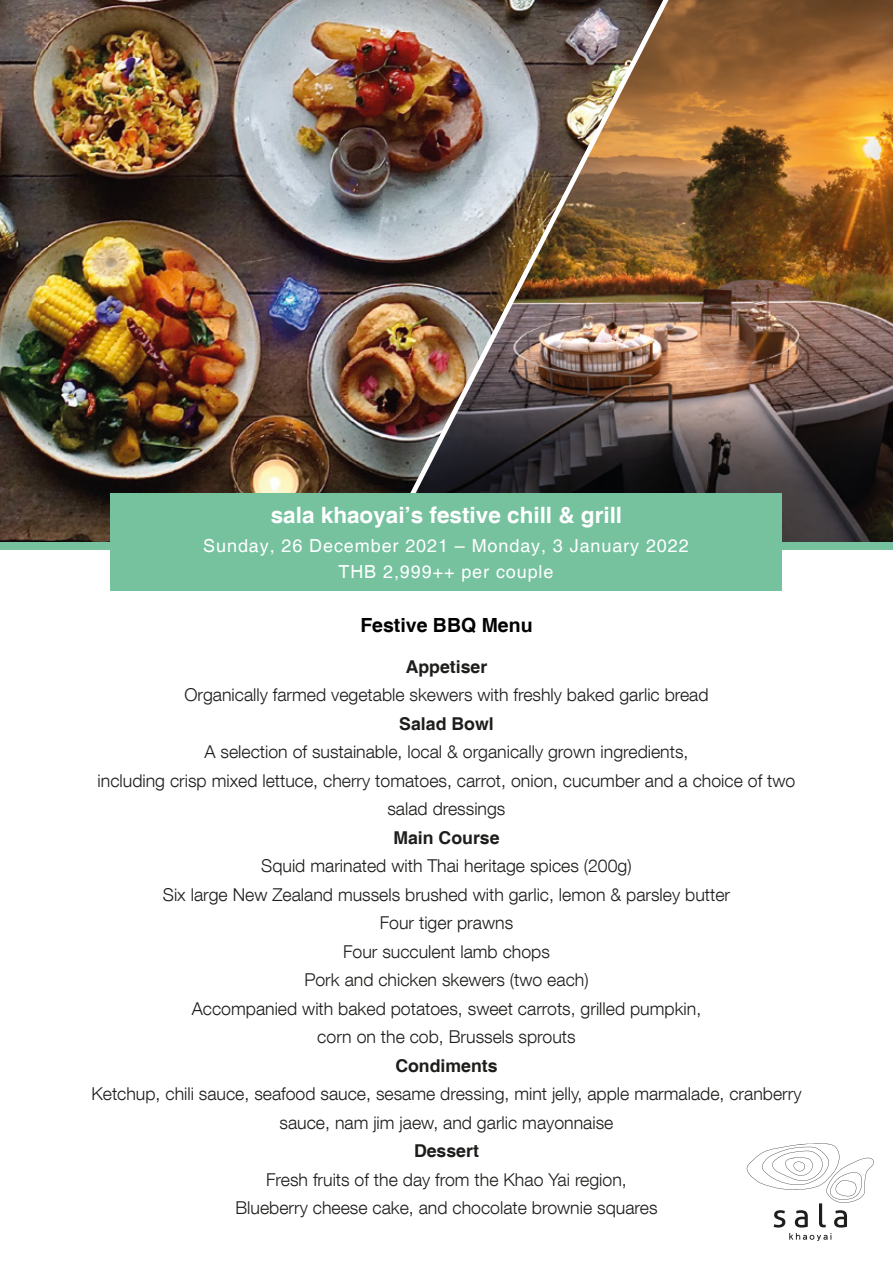
<style>
.page{position:relative;width:893px;height:1263px;background:#fff}
.page>*{position:absolute;margin:0;border:0;box-sizing:border-box;transform-origin:0 0}
.t1{font:700 22.5px "Helvetica";color:#fff}
.t2{font:700 19.5px "Helvetica";color:#000}
.t3{font:18px/25.5px "Helvetica";letter-spacing:.05em;color:#fff;text-align:center}
.t4{font:300 17.7px/28.5px "Helvetica Neue LT Com";color:#1d1d1b;text-align:center}
.t5{font:700 17.7px "Helvetica";color:#1d1d1b}
</style>
<div class="page">
<img style="left:0;top:0;width:383px;height:542px">
<img style="left:383px;top:0;width:31px;height:493px">
<img style="left:414px;top:0;width:479px;height:542px">
<div style="left:0;top:542px;width:893px;height:7px;background:#76c29f"></div>
<div style="left:111px;top:493px;width:671px;height:98px;background:#76c29f"></div>
<svg style="left:789px;top:1233px;width:42px;height:8px"></svg>
<svg style="left:747px;top:1143px;width:127px;height:84px"></svg>
<p class="t1" style="left:271px;top:501px;width:353px">sala khaoyai’s festive chill &amp; grill</p>
<p class="t3" style="left:203px;top:534px;width:487px">Sunday, 26 December 2021 – Monday, 3 January 2022<br>THB 2,999++ per couple</p>
<p class="t2" style="left:360px;top:613px;width:174px">Festive BBQ Menu</p>
<p class="t5" style="left:406px;top:656px;width:83px">Appetiser</p>
<p class="t4" style="left:184px;top:680px;width:526px">Organically farmed vegetable skewers with freshly baked garlic bread</p>
<p class="t5" style="left:399px;top:713px;width:96px">Salad Bowl</p>
<p class="t4" style="left:98px;top:737px;width:699px">A selection of sustainable, local &amp; organically grown ingredients,<br>including crisp mixed lettuce, cherry tomatoes, carrot, onion, cucumber and a choice of two salad dressings</p>
<p class="t5" style="left:393px;top:827px;width:108px">Main Course</p>
<p class="t4" style="left:163px;top:851px;width:569px">Squid marinated with Thai heritage spices (200g)<br>Six large New Zealand mussels brushed with garlic, lemon &amp; parsley butter Four tiger prawns<br>Four succulent lamb chops<br>Pork and chicken skewers (two each)<br>Accompanied with baked potatoes, sweet carrots, grilled pumpkin,<br>corn on the cob, Brussels sprouts</p>
<p class="t5" style="left:395px;top:1055px;width:104px">Condiments</p>
<p class="t4" style="left:91px;top:1079px;width:712px">Ketchup, chili sauce, seafood sauce, sesame dressing, mint jelly, apple marmalade, cranberry sauce, nam jim jaew, and garlic mayonnaise</p>
<p class="t5" style="left:414px;top:1140px;width:66px">Dessert</p>
<p class="t4" style="left:235px;top:1165px;width:424px">Fresh fruits of the day from the Khao Yai region,<br>Blueberry cheese cake, and chocolate brownie squares</p>
</div>
